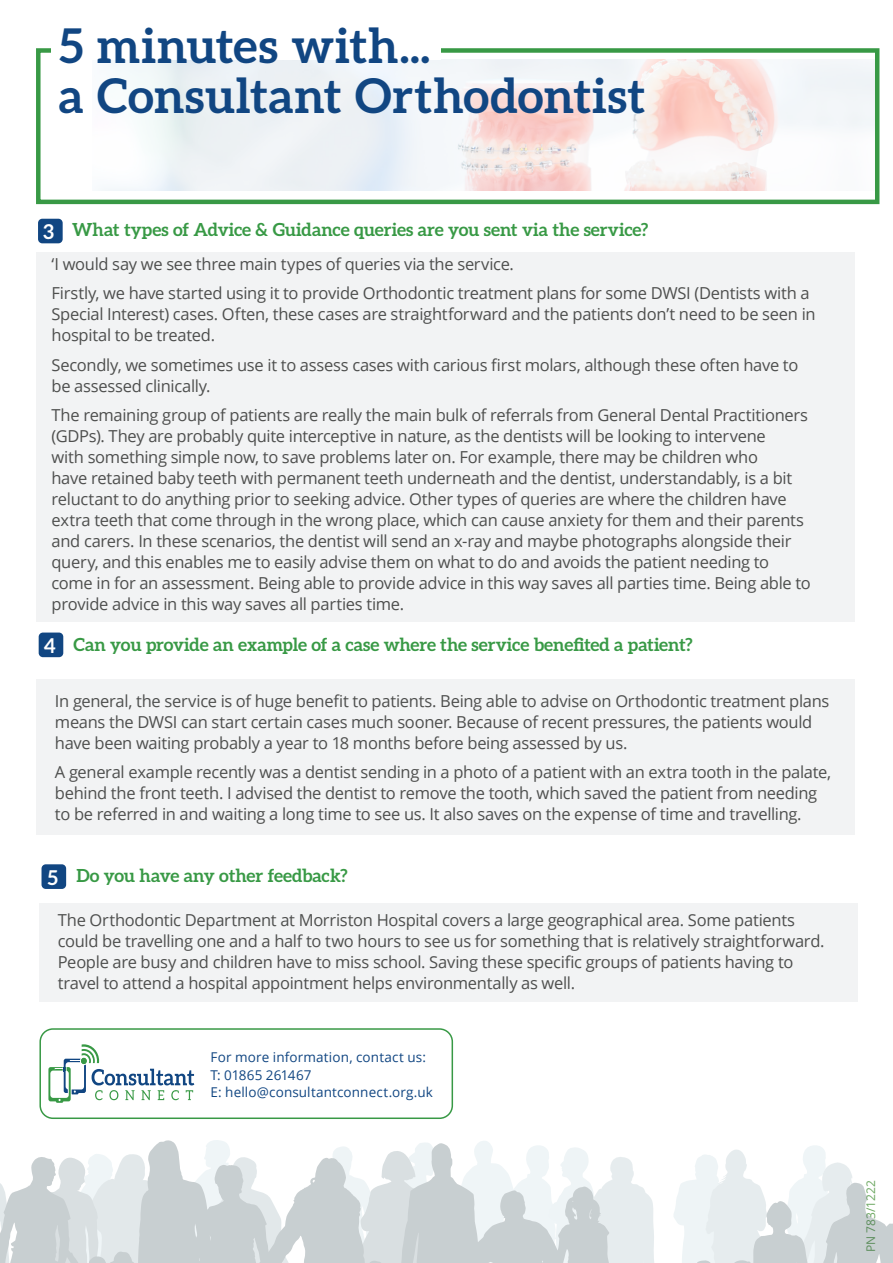
<style>
.page{position:relative;width:893px;height:1263px;background:#fff}
.page>*{position:absolute;margin:0;border:0;box-sizing:border-box;transform-origin:0 0}
.t1{font:700 47.85px "Aleo";letter-spacing:.015em;color:#114682}
.t2{font:700 20.4px "Aleo";color:#fff}
.t3{font:700 18px "Aleo";color:#389945}
.t4{font:16.5px/21px "Open Sans";letter-spacing:-.02em;color:#4e4f4e}
.t5{font:13.5px/17.5px "Open Sans";letter-spacing:.01em;color:#114682}
.t6{font:12px "Open Sans";color:#6ba760}
</style>
<div class="page">
<img style="left:102px;top:60px;width:772px;height:130px">
<div style="left:36px;top:48px;width:843px;height:156px;border:4px solid #389945"></div>
<div style="left:51px;top:46px;width:390px;height:14px;background:#fff"></div>
<div style="left:39px;top:1028px;width:414px;height:91px;border:2px solid #389945;border-radius:13px"></div>
<svg style="left:48px;top:1044px;width:146px;height:59px"></svg>
<div style="left:38px;top:219px;width:25px;height:24px;background:#114682;border-radius:4px"></div>
<div style="left:36px;top:253px;width:818px;height:369px;background:#f2f3f4"></div>
<div style="left:39px;top:632px;width:24px;height:25px;background:#114682;border-radius:4px"></div>
<div style="left:37px;top:679px;width:818px;height:155px;background:#f2f3f4"></div>
<div style="left:42px;top:864px;width:24px;height:25px;background:#114682;border-radius:4px"></div>
<div style="left:39px;top:903px;width:819px;height:98px;background:#f2f3f4"></div>
<svg style="left:0;top:1155px;width:95px;height:108px"></svg>
<svg style="left:95px;top:1140px;width:559px;height:123px"></svg>
<svg style="left:674px;top:1145px;width:219px;height:118px"></svg>
<p class="t1" style="left:59px;top:18px;width:373px">5 minutes with...</p>
<p class="t1" style="left:59px;top:68px;width:588px">a Consultant Orthodontist</p>
<p class="t2" style="left:43px;top:220px;width:12px">3</p>
<p class="t3" style="left:72px;top:219px;width:578px">What types of Advice &amp; Guidance queries are you sent via the service?</p>
<p class="t4" style="left:52px;top:253px;width:464px">‘I would say we see three main types of queries via the service.</p>
<p class="t4" style="left:52px;top:283px;width:765px">Firstly, we have started using it to provide Orthodontic treatment plans for some DWSI (Dentists with a<br>Special Interest) cases. Often, these cases are straightforward and the patients don’t need to be seen in hospital to be treated.</p>
<p class="t4" style="left:52px;top:354px;width:748px">Secondly, we sometimes use it to assess cases with carious first molars, although these often have to be assessed clinically.</p>
<p class="t4" style="left:52px;top:405px;width:761px">The remaining group of patients are really the main bulk of referrals from General Dental Practitioners (GDPs). They are probably quite interceptive in nature, as the dentists will be looking to intervene<br>with something simple now, to save problems later on. For example, there may be children who<br>have retained baby teeth with permanent teeth underneath and the dentist, understandably, is a bit reluctant to do anything prior to seeking advice. Other types of queries are where the children have extra teeth that come through in the wrong place, which can cause anxiety for them and their parents and carers. In these scenarios, the dentist will send an x-ray and maybe photographs alongside their query, and this enables me to easily advise them on what to do and avoids the patient needing to come in for an assessment. Being able to provide advice in this way saves all parties time. Being able to provide advice in this way saves all parties time.</p>
<p class="t2" style="left:44px;top:634px;width:13px">4</p>
<p class="t3" style="left:73px;top:634px;width:621px">Can you provide an example of a case where the service benefited a patient?</p>
<p class="t4" style="left:55px;top:690px;width:776px">In general, the service is of huge benefit to patients. Being able to advise on Orthodontic treatment plans means the DWSI can start certain cases much sooner. Because of recent pressures, the patients would have been waiting probably a year to 18 months before being assessed by us.</p>
<p class="t4" style="left:55px;top:761px;width:778px">A general example recently was a dentist sending in a photo of a patient with an extra tooth in the palate, behind the front teeth. I advised the dentist to remove the tooth, which saved the patient from needing to be referred in and waiting a long time to see us. It also saves on the expense of time and travelling.</p>
<p class="t2" style="left:47px;top:866px;width:12px">5</p>
<p class="t3" style="left:76px;top:865px;width:273px">Do you have any other feedback?</p>
<p class="t4" style="left:58px;top:909px;width:768px">The Orthodontic Department at Morriston Hospital covers a large geographical area. Some patients could be travelling one and a half to two hours to see us for something that is relatively straightforward.<br>People are busy and children have to miss school. Saving these specific groups of patients having to travel to attend a hospital appointment helps environmentally as well.</p>
<p class="t5" style="left:210px;top:1048px;width:224px">For more information, contact us:<br>T: 01865 261467<br>E: hello@consultantconnect.org.uk</p>
<p class="t6" style="left:862px;top:1252px;width:73px;rotate:-90deg">PN 783/1222</p>
</div>
